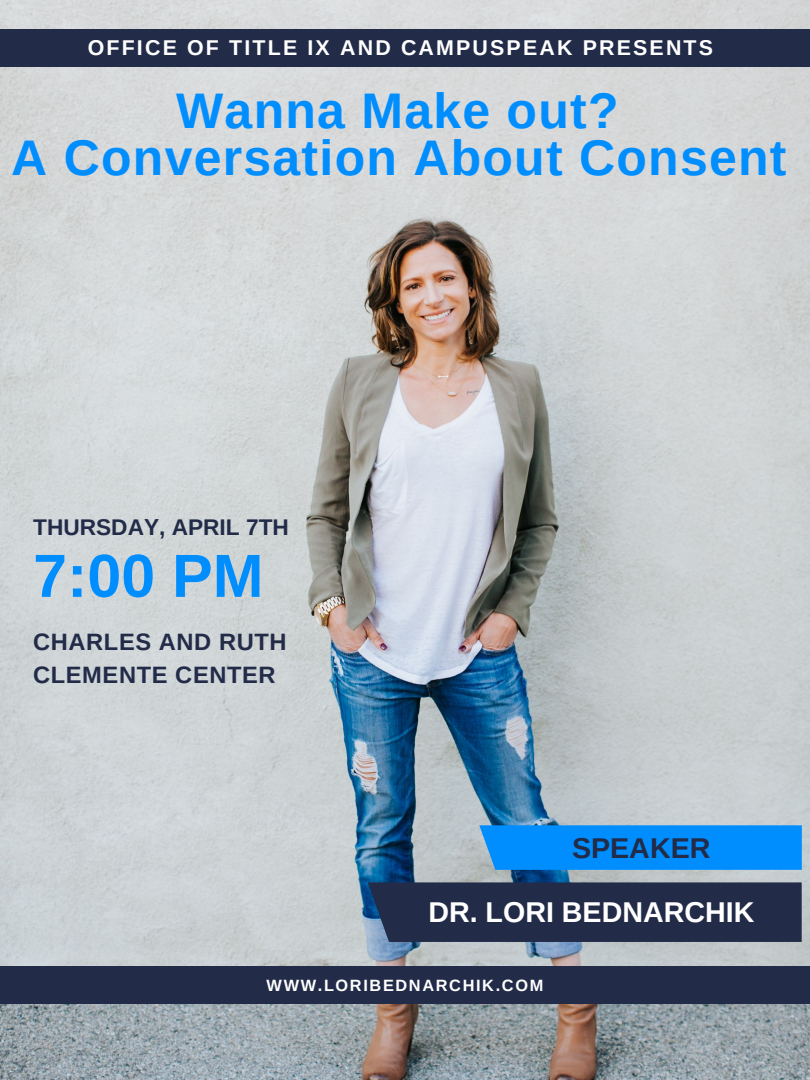
<style>
.page{position:relative;width:810px;height:1080px;background:#fff}
.page>*{position:absolute;margin:0;border:0;box-sizing:border-box;transform-origin:0 0}
.t1{font:700 60.94px "Arimo";color:#008eff}
.t2{font:700 50px "Arimo";letter-spacing:.025em;color:#008eff}
.t3{font:700 28.62px "Arimo";color:#fff}
.t4{font:700 28.62px "Arimo";color:#222b48}
.t5{font:700 23.69px/33px "Arimo";letter-spacing:.025em;color:#222b48}
.t6{font:700 22.69px "Arimo";color:#222b48}
.t7{font:700 21.44px "Arimo";letter-spacing:.1em;color:#fff}
.t8{font:700 16.31px "Arimo";letter-spacing:.1em;color:#fff}
</style>
<div class="page">
<img style="left:0;top:0;width:810px;height:1080px">
<div style="left:0;top:966px;width:810px;height:38px;background:#222b48"></div>
<div style="left:368px;top:882px;width:434px;height:60px;background:#222b48"></div>
<svg style="left:479px;top:825px;width:323px;height:45px;background:#068ffc"></svg>
<div style="left:0;top:29px;width:810px;height:38px;background:#222b48"></div>
<p class="t7" style="left:88px;top:36px;width:627px">OFFICE OF TITLE IX AND CAMPUSPEAK PRESENTS</p>
<p class="t2" style="left:176px;top:83px;width:444px">Wanna Make out?</p>
<p class="t2" style="left:11px;top:130px;width:777px">A Conversation About Consent</p>
<p class="t6" style="left:33px;top:514px;width:257px">THURSDAY, APRIL 7TH</p>
<p class="t1" style="left:33px;top:542px;width:232px">7:00 PM</p>
<p class="t5" style="left:33px;top:625px;width:255px">CHARLES AND RUTH<br>CLEMENTE CENTER</p>
<p class="t4" style="left:572px;top:833px;width:140px">SPEAKER</p>
<p class="t3" style="left:428px;top:896px;width:328px">DR. LORI BEDNARCHIK</p>
<p class="t8" style="left:267px;top:976px;width:278px">WWW.LORIBEDNARCHIK.COM</p>
</div>
